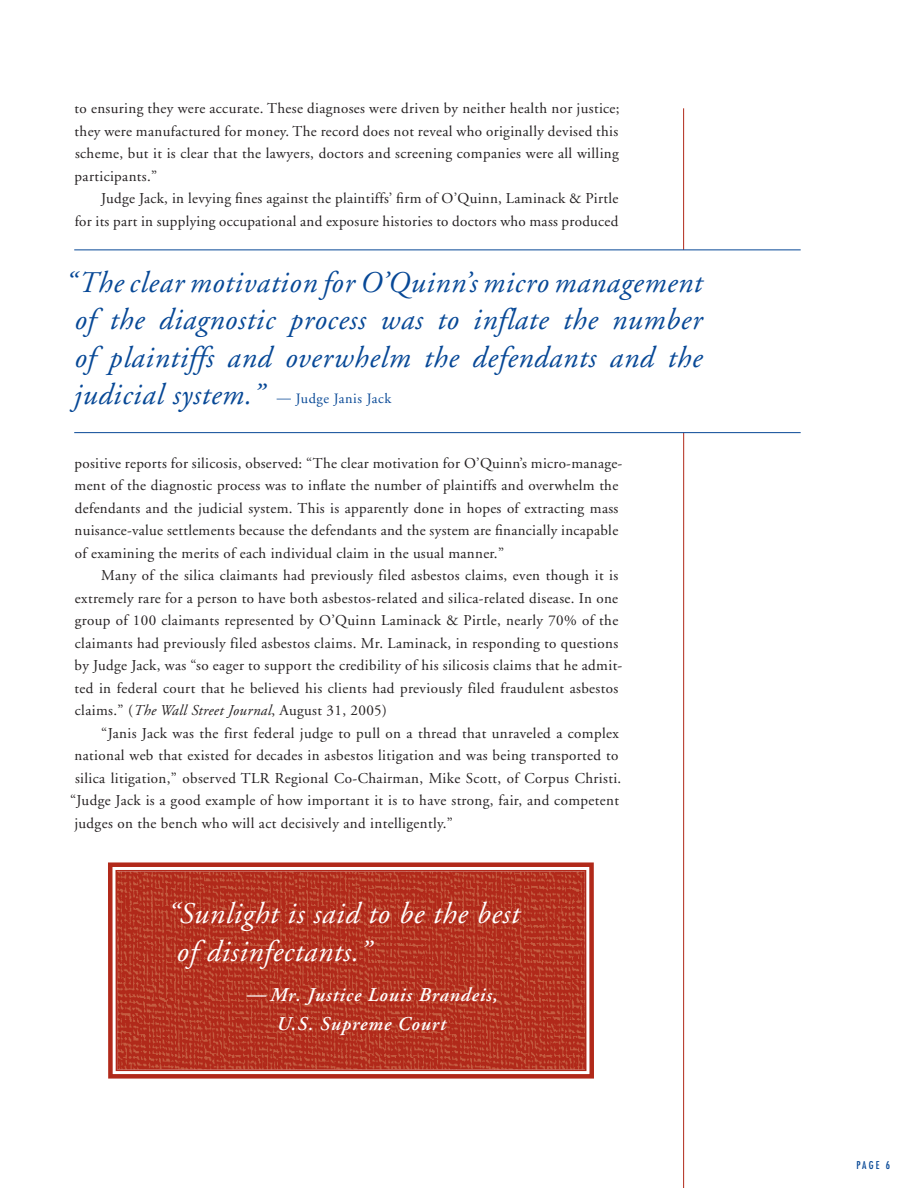
<style>
.page{position:relative;width:918px;height:1188px;background:#fff}
.page>*{position:absolute;margin:0;border:0;box-sizing:border-box;transform-origin:0 0}
.t1{font:italic 30px/37.5px "Adobe Garamond";letter-spacing:.025em;color:#074896;text-align:justify}
.t2{font:italic 30px/37.5px "Adobe Garamond";letter-spacing:.025em;color:#fff}
.t3{font:italic 600 19.5px/28.5px "Adobe Garamond";letter-spacing:.045em;color:#fff}
.t4{font:15px/22.5px "Adobe Garamond";letter-spacing:.025em;color:#231f20}
.t5{font:condensed 10.5px "Futura";color:#074896}
.s1{font-style:normal;font-size:14.25px}
.s2{font-style:italic}
</style>
<div class="page">
<svg style="left:108px;top:862px;width:486px;height:217px;background:#b83c2b"></svg>
<div style="left:115px;top:870px;width:471px;height:201px;border:2px solid #b1291a"></div>
<hr style="left:683px;top:108px;width:1px;height:142px;background:#b1291a">
<hr style="left:683px;top:433px;width:1px;height:755px;background:#b1291a">
<hr style="left:74px;top:250px;width:727px;height:1px;background:#074896">
<hr style="left:74px;top:432px;width:727px;height:1px;background:#074896">
<p class="t4" style="left:75px;top:98px;width:547px;text-align:justify">to ensuring they were accurate. These diagnoses were driven by neither health nor justice; they were manufactured for money. The record does not reveal who originally devised this scheme, but it is clear that the lawyers, doctors and screening companies were all willing participants.”</p>
<p class="t4" style="left:75px;top:188px;width:545px;text-align:right">Judge Jack, in levying fines against the plaintiffs’ firm of O’Quinn, Laminack &amp; Pirtle<br>for its part in supplying occupational and exposure histories to doctors who mass produced</p>
<h1 class="t1" style="left:64px;top:264px;width:638px">“The clear motivation for O’Quinn’s micro management of the diagnostic process was to inflate the number of plaintiffs and overwhelm the defendants and the judicial system.” <span class="s1">— Judge Janis Jack</span></h1>
<p class="t4" style="left:75px;top:452px;width:549px">positive reports for silicosis, observed: “The clear motivation for O’Quinn’s micro-manage&shy;ment of the diagnostic process was to inflate the number of plaintiffs and overwhelm the defendants and the judicial system. This is apparently done in hopes of extracting mass nuisance-value settlements because the defendants and the system are financially incapable of examining the merits of each individual claim in the usual manner.”</p>
<p class="t4" style="left:75px;top:565px;width:549px;text-indent:27px">Many of the silica claimants had previously filed asbestos claims, even though it is extremely rare for a person to have both asbestos-related and silica-related disease. In one group of 100 claimants represented by O’Quinn Laminack &amp; Pirtle, nearly 70% of the claimants had previously filed asbestos claims. Mr. Laminack, in responding to questions by Judge Jack, was “so eager to support the credibility of his silicosis claims that he admit&shy;ted in federal court that he believed his clients had previously filed fraudulent asbestos claims.” (<span class="s2">The Wall Street Journal</span>, August 31, 2005)</p>
<p class="t4" style="left:101px;top:722px;width:519px">“Janis Jack was the first federal judge to pull on a thread that unraveled a complex</p>
<p class="t4" style="left:75px;top:745px;width:545px">national web that existed for decades in asbestos litigation and was being transported to</p>
<p class="t4" style="left:75px;top:767px;width:548px">silica litigation,” observed TLR Regional Co-Chairman, Mike Scott, of Corpus Christi.</p>
<p class="t4" style="left:70px;top:790px;width:550px">“Judge Jack is a good example of how important it is to have strong, fair, and competent</p>
<p class="t4" style="left:74px;top:812px;width:380px">judges on the bench who will act decisively and intelligently.”</p>
<h1 class="t2" style="left:176px;top:896px;width:344px;text-indent:-9px">“Sunlight is said to be the best of disinfectants.”</h1>
<h2 class="t3" style="left:276px;top:981px;width:223px;text-indent:-30px">— Mr. Justice Louis Brandeis,<br>U.S. Supreme Court</h2>
<p class="t5" style="left:856px;top:1159px;width:35px">PAGE 6</p>
</div>
